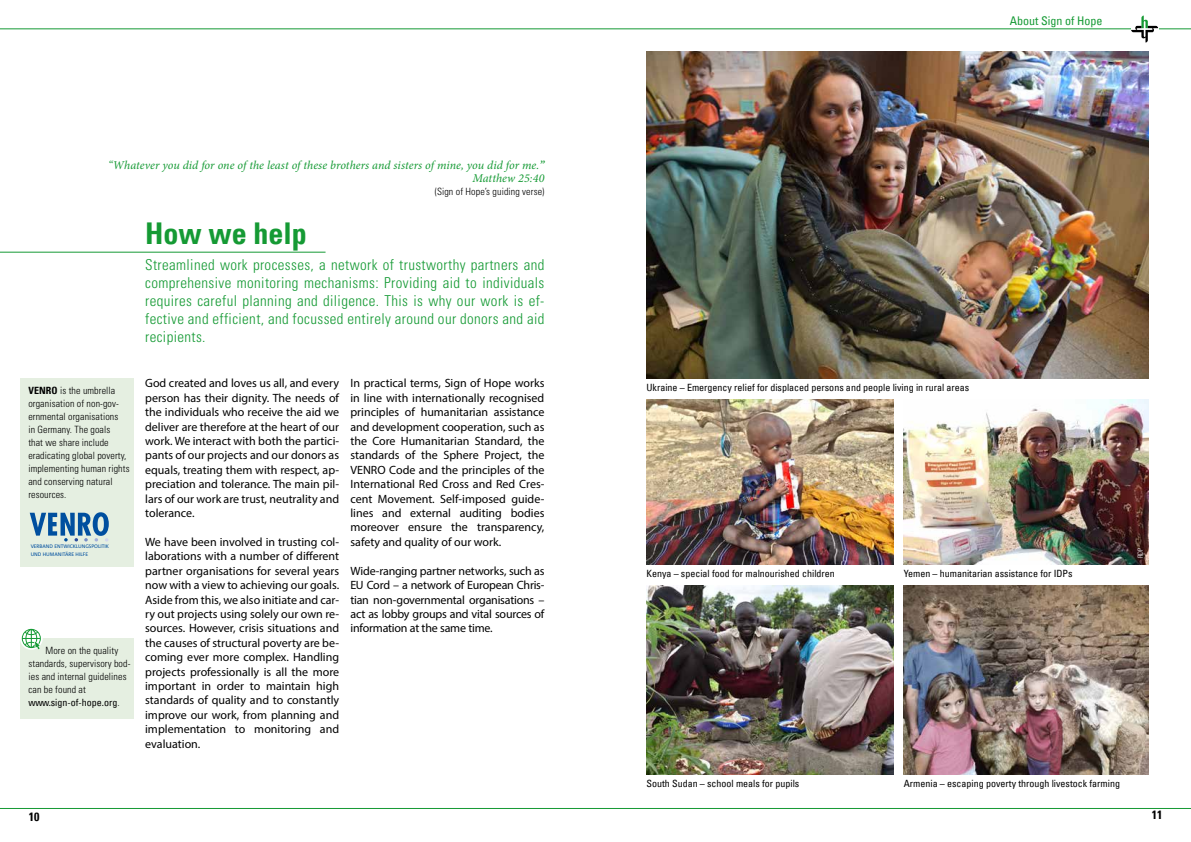
<style>
.page{position:relative;width:1191px;height:842px;background:#fff}
.page>*{position:absolute;margin:0;border:0;box-sizing:border-box;transform-origin:0 0}
.t1{font:700 condensed 30px "Univers LT";color:#159a34}
.t2{font:300 condensed 15px/18px "Univers LT Std";letter-spacing:.025em;color:#159a34;text-align:justify}
.t3{font:12px/14.4px "Myriad Pro";color:#000;text-align:justify}
.t4{font:italic 12px/13px "Minion Pro";color:#159a34;text-align:right}
.t5{font:condensed 12px "Univers LT";color:#159a34}
.t6{font:700 condensed 12px "Univers LT";color:#000}
.t7{font:300 condensed 10px/13px "Univers LT Std";letter-spacing:.01em;color:#000}
.t8{font:condensed 10px "Univers LT";color:#000}
.t9{font:300 condensed 7px "Univers LT Std";color:#fff}
.t10{font:5.1px/7.7px "Corpid Office";letter-spacing:-.01em;color:#004f9f}
.s1{font-weight:600}
.s2{font-family:"Univers LT";font-weight:700}
.s3{font-family:"Univers LT Std";font-weight:300}
</style>
<div class="page">
<hr style="left:0;top:808px;width:1191px;height:1px;background:#159a34">
<div style="left:20px;top:378px;width:114px;height:189px;background:#e5efe1"></div>
<img style="left:646px;top:400px;width:247px;height:164px">
<img style="left:646px;top:585px;width:247px;height:189px">
<img style="left:646px;top:51px;width:502px;height:327px">
<img style="left:904px;top:585px;width:244px;height:190px">
<img style="left:904px;top:400px;width:244px;height:164px">
<svg style="left:30px;top:512px;width:79px;height:29px"></svg>
<div style="left:20px;top:638px;width:114px;height:81px;background:#e5efe1"></div>
<hr style="left:0;top:252px;width:325px;height:1px;background:#159a34">
<svg style="left:1139px;top:515px;width:6px;height:45px"></svg>
<svg style="left:20px;top:627px;width:23px;height:23px"></svg>
<svg style="left:22px;top:629px;width:19px;height:20px"></svg>
<hr style="left:0;top:28px;width:1191px;height:1px;background:#159a34">
<div style="left:1130px;top:13px;width:28px;height:33px;background:#fff"></div>
<svg style="left:1131px;top:16px;width:27px;height:27px"></svg>
<p class="t4" style="left:108px;top:159px;width:438px">“Whatever you did for one of the least of these brothers and sisters of mine, you did for me.<span class="s1">”<br></span>Matthew 25:40</p>
<p class="t7" style="left:435px;top:185px;width:111px">(Sign of Hope’s guiding verse)</p>
<h1 class="t1" style="left:145px;top:214px;width:163px">How we help</h1>
<p class="t7" style="left:28px;top:384px;width:103px"><span class="s2">VENRO</span> is the umbrella organisation of non-gov&shy;ernmental organisations<br>in Germany. The goals<br>that we share include eradicating global poverty, implementing human rights and conserving natural resources.</p>
<p class="t10" style="left:31px;top:543px;width:80px">VERBAND ENTWICKLUNGSPOLITIK<br>UND HUMANITÄRE HILFE</p>
<p class="t7" style="left:28px;top:644px;width:103px;text-indent:17px">More on the quality standards, supervisory bod&shy;ies and internal guidelines can be found at</p>
<p class="t8" style="left:28px;top:696px;width:93px">www.sign-of-hope.org<span class="s3">.</span></p>
<p class="t2" style="left:145px;top:256px;width:401px">Streamlined work processes, a network of trustworthy partners and comprehensive monitoring mechanisms: Providing aid to individuals requires careful planning and diligence. This is why our work is ef&shy;fective and efficient, and focussed entirely around our donors and aid recipients.</p>
<p class="t3" style="left:145px;top:376px;width:195px">God created and loves us all, and every person has their dignity. The needs of the individuals who receive the aid we deliver are therefore at the heart of our work. We interact with both the partici&shy;pants of our projects and our donors as equals, treating them with respect, ap&shy;preciation and tolerance. The main pil&shy;lars of our work are trust, neutrality and tolerance.</p>
<p class="t3" style="left:145px;top:534px;width:195px">We have been involved in trusting col&shy;laborations with a number of different partner organisations for several years now with a view to achieving our goals.<br>Aside from this, we also initiate and car&shy;ry out projects using solely our own re&shy;sources. However, crisis situations and the causes of structural poverty are be&shy;coming ever more complex. Handling projects professionally is all the more important in order to maintain high standards of quality and to constantly improve our work, from planning and implementation to monitoring and evaluation.</p>
<p class="t3" style="left:350px;top:376px;width:195px">In practical terms, Sign of Hope works in line with internationally recognised principles of humanitarian assistance and development cooperation, such as the Core Humanitarian Standard, the standards of the Sphere Project, the VENRO Code and the principles of the International Red Cross and Red Cres&shy;cent Movement. Self-imposed guide&shy;lines and external auditing bodies moreover ensure the transparency, safety and quality of our work.</p>
<p class="t3" style="left:350px;top:563px;width:195px">Wide-ranging partner networks, such as EU Cord – a network of European Chris&shy;tian non-governmental organisations – act as lobby groups and vital sources of information at the same time.</p>
<p class="t5" style="left:1009px;top:13px;width:94px">About Sign of Hope</p>
<p class="t8" style="left:646px;top:381px;width:324px">Ukraine – Emergency relief for displaced persons and people living in rural areas</p>
<p class="t8" style="left:646px;top:567px;width:190px">Kenya – special food for malnourished children</p>
<p class="t8" style="left:904px;top:567px;width:170px">Yemen – humanitarian assistance for IDPs</p>
<p class="t9" style="left:1136px;top:558px;width:12px;rotate:-90deg">RDP</p>
<p class="t8" style="left:646px;top:778px;width:154px">South Sudan – school meals for pupils</p>
<p class="t8" style="left:904px;top:778px;width:218px">Armenia – escaping poverty through livestock farming</p>
<p class="t6" style="left:29px;top:809px;width:12px">10</p>
<p class="t6" style="left:1152px;top:808px;width:12px">11</p>
</div>
